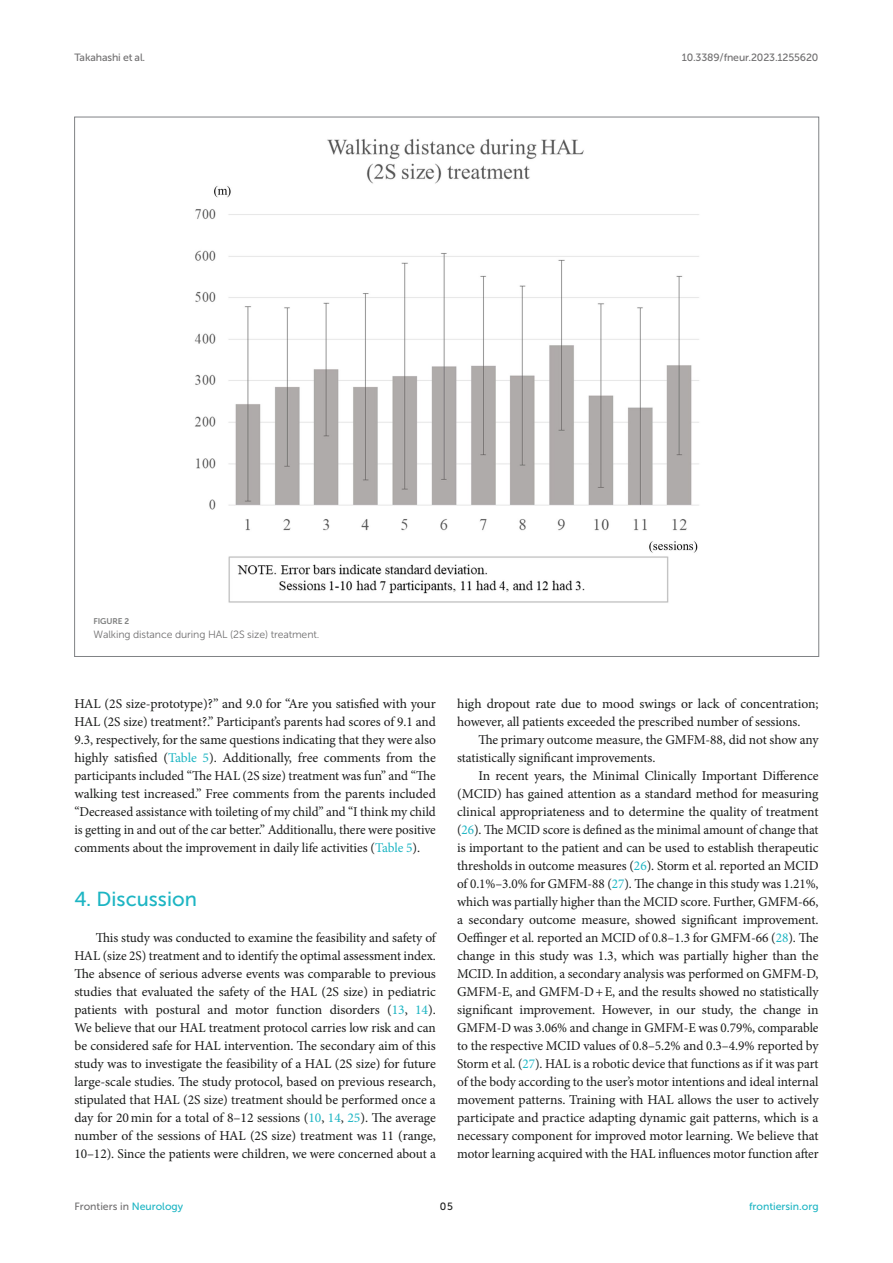
<style>
.page{position:relative;width:893px;height:1263px;background:#fff}
.page>*{position:absolute;margin:0;border:0;box-sizing:border-box;transform-origin:0 0}
.HEAD_1{font:20.25px "Museo Sans 500";color:#1db5c3}
.TEXT{font:13.5px/18px "Minion Pro";letter-spacing:-.005em;color:#1b1c1b;text-align:justify}
.TEXT_FLUSH{font:13.5px/18px "Minion Pro";letter-spacing:-.005em;color:#1b1c1b;text-align:justify}
.t1{font:10.5px "Museo Sans 500";letter-spacing:-.015em;color:#706f70}
.FIG_LEG{font:10.5px "Museo Sans 300";letter-spacing:-.01em;color:#706f70}
.t2{font:10.5px "Museo Sans 500";color:#1db5c3}
.t3{font:10.5px "Museo Sans 500";color:#1b1c1b}
.FIG_HD{font:8.25px "Museo Sans 700";letter-spacing:-.01em;color:#7e7f7f}
.s1{color:#1db5c3}
</style>
<div class="page">
<img style="left:194px;top:138px;width:505px;height:465px">
<p class="t1" style="left:74px;top:51px;width:72px">Takahashi et al.</p>
<p class="t1" style="left:682px;top:51px;width:138px">10.3389/fneur.2023.1255620</p>
<p class="FIG_HD" style="left:94px;top:617px;width:37px">FIGURE 2</p>
<p class="FIG_LEG" style="left:94px;top:628px;width:227px">Walking distance during HAL (2S size) treatment.</p>
<p class="TEXT" style="left:74px;top:695px;width:363px">HAL (2S size-prototype)?” and 9.0 for “Are you satisfied with your HAL (2S size) treatment?.” Participant’s parents had scores of 9.1 and 9.3, respectively, for the same questions indicating that they were also highly satisfied (<span class="s1">Table 5</span>). Additionally, free comments from the participants included “The HAL (2S size) treatment was fun” and “The walking test increased.” Free comments from the parents included “Decreased assistance with toileting of my child” and “I think my child is getting in and out of the car better.” Additionallu, there were positive comments about the improvement in daily life activities (<span class="s1">Table 5</span>).</p>
<p class="HEAD_1" style="left:74px;top:888px;width:124px">4. Discussion</p>
<p class="TEXT_FLUSH" style="left:74px;top:929px;width:363px;text-indent:21px">This study was conducted to examine the feasibility and safety of HAL (size 2S) treatment and to identify the optimal assessment index.<br>The absence of serious adverse events was comparable to previous studies that evaluated the safety of the HAL (2S size) in pediatric patients with postural and motor function disorders (<span class="s1">13</span>, <span class="s1">14</span>).<br>We believe that our HAL treatment protocol carries low risk and can be considered safe for HAL intervention. The secondary aim of this study was to investigate the feasibility of a HAL (2S size) for future large-scale studies. The study protocol, based on previous research, stipulated that HAL (2S size) treatment should be performed once a day for 20min for a total of 8–12 sessions (<span class="s1">10</span>, <span class="s1">14</span>, <span class="s1">25</span>). The average number of the sessions of HAL (2S size) treatment was 11 (range, 10–12). Since the patients were children, we were concerned about a</p>
<p class="TEXT_FLUSH" style="left:457px;top:695px;width:363px">high dropout rate due to mood swings or lack of concentration; however, all patients exceeded the prescribed number of sessions.</p>
<p class="TEXT" style="left:457px;top:731px;width:363px;text-indent:21px">The primary outcome measure, the GMFM-88, did not show any statistically significant improvements.</p>
<p class="TEXT" style="left:457px;top:767px;width:363px;text-indent:21px">In recent years, the Minimal Clinically Important Difference (MCID) has gained attention as a standard method for measuring clinical appropriateness and to determine the quality of treatment (<span class="s1">26</span>). The MCID score is defined as the minimal amount of change that is important to the patient and can be used to establish therapeutic thresholds in outcome measures (<span class="s1">26</span>). Storm et al. reported an MCID of 0.1%–3.0% for GMFM-88 (<span class="s1">27</span>). The change in this study was 1.21%, which was partially higher than the MCID score. Further, GMFM-66, a secondary outcome measure, showed significant improvement.<br>Oeffinger et al. reported an MCID of 0.8–1.3 for GMFM-66 (<span class="s1">28</span>). The change in this study was 1.3, which was partially higher than the MCID. In addition, a secondary analysis was performed on GMFM-D, GMFM-E, and GMFM-D+E, and the results showed no statistically significant improvement. However, in our study, the change in GMFM-D was 3.06% and change in GMFM-E was 0.79%, comparable to the respective MCID values of 0.8–5.2% and 0.3–4.9% reported by Storm et al. (<span class="s1">27</span>). HAL is a robotic device that functions as if it was part of the body according to the user’s motor intentions and ideal internal movement patterns. Training with HAL allows the user to actively participate and practice adapting dynamic gait patterns, which is a necessary component for improved motor learning. We believe that motor learning acquired with the HAL influences motor function after</p>
<p class="t1" style="left:74px;top:1200px;width:110px">Frontiers in <span class="s1">Neurology</span></p>
<p class="t3" style="left:440px;top:1200px;width:14px">05</p>
<p class="t2" style="left:749px;top:1200px;width:71px">frontiersin.org</p>
</div>
